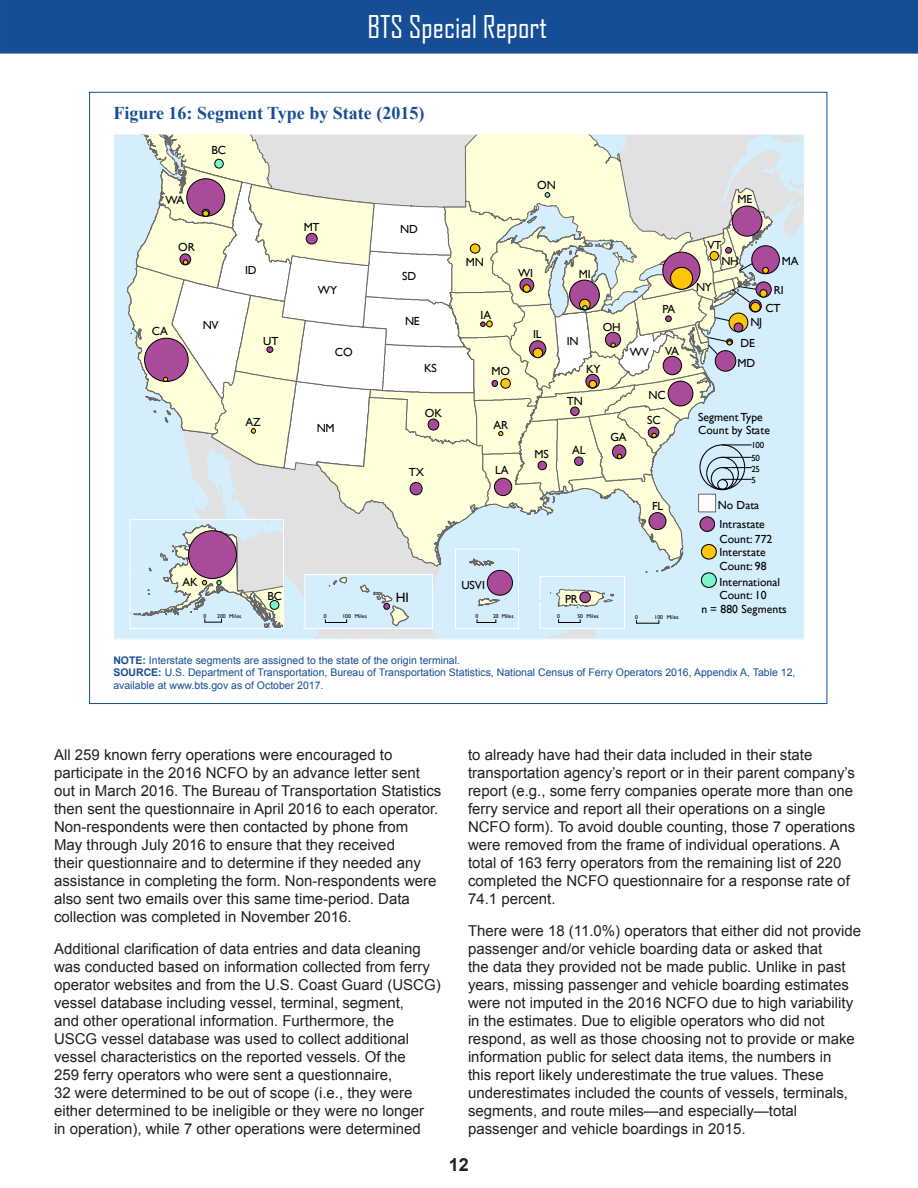
<style>
.page{position:relative;width:918px;height:1188px;background:#fff}
.page>*{position:absolute;margin:0;border:0;box-sizing:border-box;transform-origin:0 0}
.t1{font:30px "Agency FB";color:#fff}
.Figure_and_Table_Hea{font:700 18px "Times New Roman";color:#164e95}
.t2{font:700 18px "Arial";color:#231f20}
.Body{font:15px/18px "Arial";color:#231f20}
.t3{font:13.5px "Gill Sans";color:#000}
.t4{font:11.7px/13.8px "Gill Sans";letter-spacing:-.005em;color:#000}
.Notes_and_Sources{font:10.5px/12.6px "Arial";color:#164e95}
.t5{font:8.85px/12.8px "Gill Sans";letter-spacing:-.02em;color:#000}
.t6{font:5.7px "Gill Sans";letter-spacing:.01em;color:#000}
.s1{font-weight:700}
</style>
<div class="page">
<div style="left:0;top:0;width:918px;height:54px;background:#164e95"></div>
<div style="left:114px;top:134px;width:13px;height:505px;background:#d4eefc"></div>
<svg style="left:127px;top:134px;width:677px;height:505px;background:#e2e7e1"></svg>
<h1 class="t1" style="left:368px;top:9px;width:181px">BTS Special Report</h1>
<p class="Figure_and_Table_Hea" style="left:113px;top:101px;width:312px">Figure 16: Segment Type by State (2015)</p>
<p class="t4" style="left:212px;top:144px;width:16px">BC</p>
<p class="t4" style="left:537px;top:179px;width:20px">ON</p>
<p class="t4" style="left:166px;top:193px;width:20px">WA</p>
<p class="t4" style="left:738px;top:193px;width:16px">ME</p>
<p class="t4" style="left:304px;top:220px;width:17px">MT</p>
<p class="t4" style="left:400px;top:223px;width:19px">ND</p>
<p class="t4" style="left:178px;top:240px;width:18px">OR</p>
<p class="t4" style="left:708px;top:238px;width:16px">VT</p>
<p class="t4" style="left:245px;top:264px;width:13px">ID</p>
<p class="t4" style="left:402px;top:270px;width:16px">SD</p>
<p class="t4" style="left:466px;top:256px;width:20px">MN</p>
<p class="t4" style="left:782px;top:254px;width:18px">MA</p>
<p class="t4" style="left:721px;top:254px;width:19px">NH</p>
<p class="t4" style="left:518px;top:266px;width:16px">WI</p>
<p class="t4" style="left:579px;top:267px;width:13px">MI</p>
<p class="t4" style="left:318px;top:284px;width:21px">WY</p>
<p class="t4" style="left:696px;top:281px;width:17px">NY</p>
<p class="t4" style="left:774px;top:284px;width:12px">RI</p>
<p class="t4" style="left:152px;top:325px;width:18px">CA</p>
<p class="t4" style="left:203px;top:318px;width:17px">NV</p>
<p class="t4" style="left:263px;top:334px;width:17px">UT</p>
<p class="t4" style="left:335px;top:346px;width:19px">CO</p>
<p class="t4" style="left:765px;top:302px;width:17px">CT</p>
<p class="t4" style="left:662px;top:303px;width:14px">PA</p>
<p class="t4" style="left:481px;top:308px;width:12px">IA</p>
<p class="t4" style="left:405px;top:315px;width:16px">NE</p>
<p class="t4" style="left:750px;top:316px;width:13px">NJ</p>
<p class="t4" style="left:603px;top:321px;width:20px">OH</p>
<p class="t4" style="left:533px;top:328px;width:10px">IL</p>
<p class="t4" style="left:567px;top:334px;width:13px">IN</p>
<p class="t4" style="left:741px;top:336px;width:16px">DE</p>
<p class="t4" style="left:665px;top:344px;width:15px">VA</p>
<p class="t4" style="left:630px;top:345px;width:21px">WV</p>
<p class="t4" style="left:424px;top:361px;width:14px">KS</p>
<p class="t4" style="left:586px;top:362px;width:16px">KY</p>
<p class="t4" style="left:491px;top:364px;width:20px">MO</p>
<p class="t4" style="left:738px;top:356px;width:19px">MD</p>
<p class="t4" style="left:567px;top:394px;width:18px">TN</p>
<p class="t4" style="left:648px;top:388px;width:19px">NC</p>
<p class="t4" style="left:245px;top:415px;width:17px">AZ</p>
<p class="t4" style="left:317px;top:421px;width:20px">NM</p>
<p class="t4" style="left:425px;top:407px;width:19px">OK</p>
<p class="t4" style="left:409px;top:465px;width:17px">TX</p>
<p class="t4" style="left:493px;top:418px;width:16px">AR</p>
<p class="t4" style="left:495px;top:464px;width:15px">LA</p>
<p class="t4" style="left:535px;top:447px;width:16px">MS</p>
<p class="t4" style="left:572px;top:444px;width:15px">AL</p>
<p class="t4" style="left:610px;top:431px;width:18px">GA</p>
<p class="t4" style="left:647px;top:413px;width:15px">SC</p>
<p class="t4" style="left:698px;top:410px;width:73px">Segment Type<br>Count by State</p>
<p class="t5" style="left:751px;top:439px;width:14px">100<br>50</p>
<p class="t5" style="left:751px;top:463px;width:10px;line-height:11.4px">25<br>5</p>
<p class="t4" style="left:652px;top:500px;width:13px">FL</p>
<p class="t4" style="left:182px;top:575px;width:17px">AK</p>
<p class="t4" style="left:461px;top:578px;width:25px">USVI</p>
<p class="t6" style="left:476px;top:613px;width:4px">0</p>
<p class="t6" style="left:493px;top:613px;width:22px">20 Miles</p>
<p class="t4" style="left:268px;top:590px;width:16px">BC</p>
<p class="t3" style="left:396px;top:590px;width:15px">HI</p>
<p class="t4" style="left:565px;top:593px;width:14px">PR</p>
<p class="t6" style="left:203px;top:612px;width:4px">0</p>
<p class="t6" style="left:217px;top:612px;width:26px">200 Miles</p>
<p class="t6" style="left:635px;top:614px;width:4px">0</p>
<p class="t6" style="left:655px;top:614px;width:26px">100 Miles</p>
<p class="t6" style="left:324px;top:613px;width:4px">0</p>
<p class="t6" style="left:342px;top:613px;width:26px">100 Miles</p>
<p class="t6" style="left:557px;top:613px;width:4px">0</p>
<p class="t6" style="left:577px;top:613px;width:23px">50 Miles</p>
<p class="t4" style="left:718px;top:495px;width:49px;line-height:19.2px">No Data<br>Intrastate</p>
<p class="t4" style="left:720px;top:546px;width:48px">Interstate</p>
<p class="t4" style="left:720px;top:576px;width:62px">International</p>
<p class="t4" style="left:720px;top:532px;width:54px">Count: 772</p>
<p class="t4" style="left:720px;top:560px;width:48px">Count: 98</p>
<p class="t4" style="left:720px;top:588px;width:48px">Count: 10</p>
<p class="t4" style="left:701px;top:603px;width:87px">n = 880 Segments</p>
<p class="Notes_and_Sources" style="left:113px;top:654px;width:684px"><span class="s1">NOTE:</span> Interstate segments are assigned to the state of the origin terminal.<br><span class="s1">SOURCE:</span> U.S. Department of Transportation, Bureau of Transportation Statistics, National Census of Ferry Operators 2016, Appendix A, Table 12, available at www.bts.gov as of October 2017.</p>
<p class="Body" style="left:54px;top:746px;width:389px">All 259 known ferry operations were encouraged to participate in the 2016 NCFO by an advance letter sent out in March 2016. The Bureau of Transportation Statistics then sent the questionnaire in April 2016 to each operator.<br>Non-respondents were then contacted by phone from<br>May through July 2016 to ensure that they received<br>their questionnaire and to determine if they needed any assistance in completing the form. Non-respondents were also sent two emails over this same time-period. Data collection was completed in November 2016.</p>
<p class="Body" style="left:54px;top:940px;width:388px">Additional clarification of data entries and data cleaning was conducted based on information collected from ferry operator websites and from the U.S. Coast Guard (USCG) vessel database including vessel, terminal, segment,<br>and other operational information. Furthermore, the USCG vessel database was used to collect additional vessel characteristics on the reported vessels. Of the<br>259 ferry operators who were sent a questionnaire,<br>32 were determined to be out of scope (i.e., they were either determined to be ineligible or they were no longer<br>in operation), while 7 other operations were determined</p>
<p class="Body" style="left:468px;top:746px;width:389px">to already have had their data included in their state transportation agency’s report or in their parent company’s report (e.g., some ferry companies operate more than one ferry service and report all their operations on a single NCFO form). To avoid double counting, those 7 operations were removed from the frame of individual operations. A total of 163 ferry operators from the remaining list of 220 completed the NCFO questionnaire for a response rate of 74.1 percent.</p>
<p class="Body" style="left:468px;top:921px;width:395px">There were 18 (11.0%) operators that either did not provide passenger and/or vehicle boarding data or asked that<br>the data they provided not be made public. Unlike in past years, missing passenger and vehicle boarding estimates were not imputed in the 2016 NCFO due to high variability in the estimates. Due to eligible operators who did not respond, as well as those choosing not to provide or make information public for select data items, the numbers in<br>this report likely underestimate the true values. These underestimates included the counts of vessels, terminals, segments, and route miles—and especially—total passenger and vehicle boardings in 2015.</p>
<p class="t2" style="left:449px;top:1153px;width:22px">12</p>
</div>
